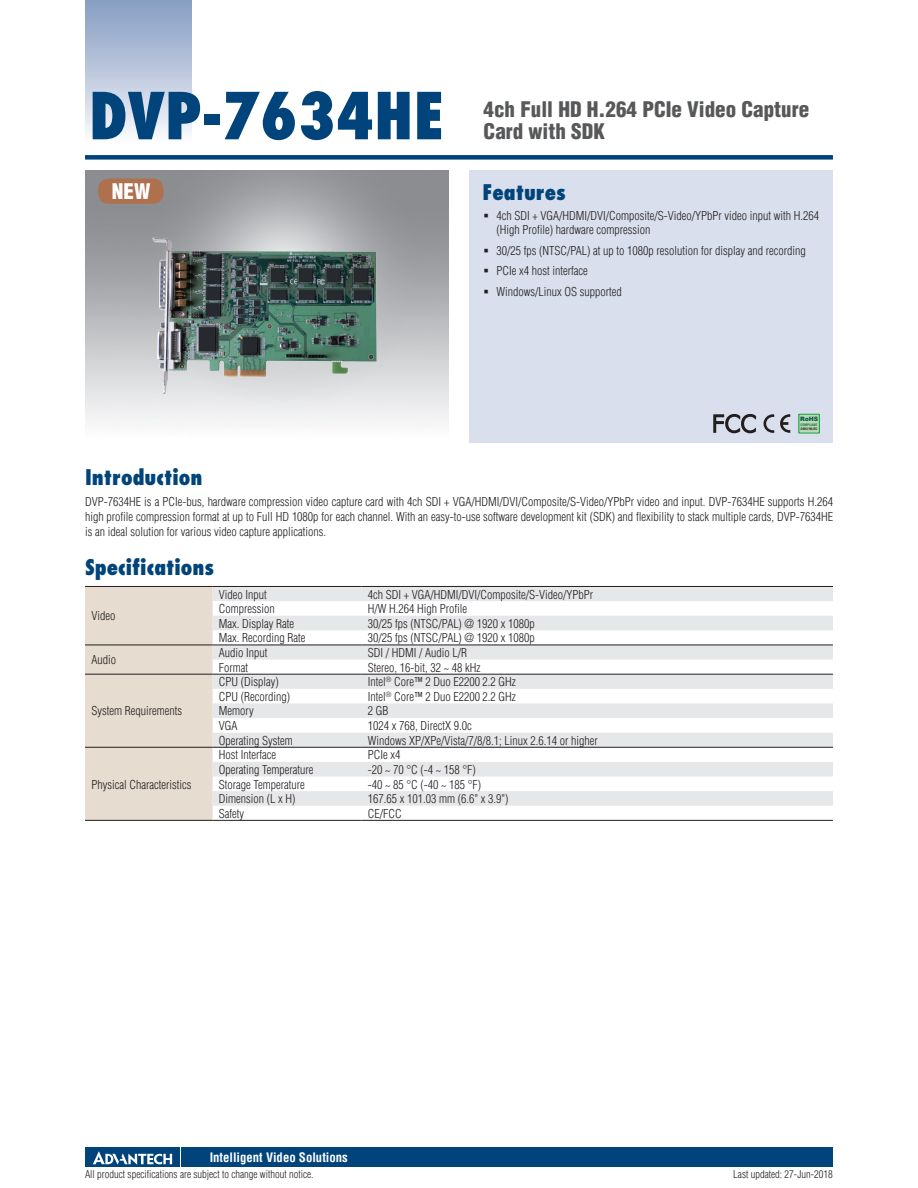
<style>
.page{position:relative;width:918px;height:1188px;background:#fff}
.page>*{position:absolute;margin:0;border:0;box-sizing:border-box;transform-origin:0 0}
.t1{font:800 condensed 63px "Futura";color:#00447b}
.t2{font:900 condensed 21px/22.5px "Helvetica";color:#57585a}
.t3{font:800 condensed 21px "Futura";color:#00447b}
.t4{font:900 condensed 21px "Helvetica";color:#fff}
.t5{font:700 condensed 12.75px "Helvetica";color:#fff}
.t6{font:300 condensed 12px/20.7px "Helvetica";color:#231f20}
.t7{font:300 condensed 10.5px "Helvetica";color:#231f20}
.t8{font:900 6px "Arial";color:#0c5447}
.t9{font:700 condensed 3.3px "Helvetica";color:#231f20;scale:1.11 1}
.t10{font:700 condensed 3.3px "Helvetica";color:#0c6a39;scale:1.05 1}
</style>
<div class="page">
<div style="left:85px;top:155px;width:748px;height:5px;background:#00447b"></div>
<div style="left:85px;top:0;width:106px;height:143px;background:linear-gradient(to bottom,#849bc1,#f9fafc)"></div>
<div style="left:182px;top:1147px;width:651px;height:20px;background:#00447b"></div>
<div style="left:85px;top:1147px;width:95px;height:20px;background:#00447b"></div>
<svg style="left:93px;top:1151px;width:79px;height:14px"></svg>
<div style="left:470px;top:170px;width:363px;height:272px;background:#d9dfec"></div>
<img style="left:85px;top:170px;width:363px;height:255px">
<div style="left:85px;top:587px;width:128px;height:233px;background:#e6dccf"></div>
<svg style="left:213px;top:587px;width:620px;height:219px;fill:#e6e7e9"></svg>
<hr style="left:85px;top:747px;width:128px;height:1px;background:#231f20">
<hr style="left:213px;top:586px;width:148px;height:1px;background:#231f20">
<hr style="left:85px;top:674px;width:128px;height:1px;background:#231f20">
<hr style="left:361px;top:586px;width:472px;height:1px;background:#231f20">
<hr style="left:85px;top:586px;width:128px;height:1px;background:#231f20">
<hr style="left:85px;top:645px;width:128px;height:1px;background:#231f20">
<hr style="left:213px;top:645px;width:148px;height:1px;background:#231f20">
<hr style="left:361px;top:645px;width:472px;height:1px;background:#231f20">
<hr style="left:213px;top:674px;width:148px;height:1px;background:#231f20">
<hr style="left:361px;top:674px;width:472px;height:1px;background:#231f20">
<hr style="left:85px;top:820px;width:128px;height:1px;background:#231f20">
<hr style="left:213px;top:747px;width:148px;height:1px;background:#231f20">
<hr style="left:361px;top:747px;width:472px;height:1px;background:#231f20">
<hr style="left:213px;top:820px;width:148px;height:1px;background:#231f20">
<hr style="left:361px;top:820px;width:472px;height:1px;background:#231f20">
<div style="left:98px;top:179px;width:65px;height:25px;background:#af704e;border-radius:10px"></div>
<img style="left:142px;top:230px;width:251px;height:169px">
<svg style="left:798px;top:414px;width:22px;height:20px"></svg>
<div style="left:799px;top:415px;width:20px;height:18px;background:#b8dbb4"></div>
<svg style="left:764px;top:414px;width:10px;height:19px"></svg>
<svg style="left:780px;top:414px;width:10px;height:19px"></svg>
<svg style="left:713px;top:414px;width:43px;height:20px"></svg>
<h1 class="t1" style="left:89px;top:76px;width:358px">DVP-7634HE</h1>
<h2 class="t2" style="left:484px;top:98px;width:327px">4ch Full HD H.264 PCIe Video Capture<br>Card with SDK</h2>
<h2 class="t4" style="left:112px;top:178px;width:40px">NEW</h2>
<h2 class="t3" style="left:482px;top:179px;width:85px">Features</h2>
<p class="t6" style="left:496px;top:208px;width:324px;line-height:14.2px">4ch SDI + VGA/HDMI/DVI/Composite/S-Video/YPbPr video input with H.264 (High Profile) hardware compression</p>
<p class="t6" style="left:496px;top:240px;width:311px">30/25 fps (NTSC/PAL) at up to 1080p resolution for display and recording<br>PCIe x4 host interface<br>Windows/Linux OS supported</p>
<p class="t8" style="left:800px;top:415px;width:19px">RoHS</p>
<p class="t10" style="left:801px;top:423px;width:18px">COMPLIANT</p>
<p class="t9" style="left:801px;top:427px;width:17px">2002/95/EC</p>
<h2 class="t3" style="left:85px;top:464px;width:119px">Introduction</h2>
<p class="t6" style="left:85px;top:494px;width:750px;line-height:15px;text-align:justify">DVP-7634HE is a PCIe-bus, hardware compression video capture card with 4ch SDI + VGA/HDMI/DVI/Composite/S-Video/YPbPr video and input. DVP-7634HE supports H.264 high profile compression format at up to Full HD 1080p for each channel. With an easy-to-use software development kit (SDK) and flexibility to stack multiple cards, DVP-7634HE is an ideal solution for various video capture applications.</p>
<h2 class="t3" style="left:85px;top:554px;width:131px">Specifications</h2>
<p class="t6" style="left:91px;top:606px;width:25px">Video</p>
<p class="t6" style="left:219px;top:584px;width:49px">Video Input</p>
<p class="t6" style="left:368px;top:584px;width:227px">4ch SDI + VGA/HDMI/DVI/Composite/S-Video/YPbPr</p>
<p class="t6" style="left:219px;top:598px;width:57px">Compression</p>
<p class="t6" style="left:368px;top:598px;width:101px">H/W H.264 High Profile</p>
<p class="t6" style="left:219px;top:613px;width:77px">Max. Display Rate</p>
<p class="t6" style="left:368px;top:613px;width:169px">30/25 fps (NTSC/PAL) @ 1920 x 1080p</p>
<p class="t6" style="left:219px;top:628px;width:88px">Max. Recording Rate</p>
<p class="t6" style="left:368px;top:628px;width:169px">30/25 fps (NTSC/PAL) @ 1920 x 1080p</p>
<p class="t6" style="left:91px;top:650px;width:26px">Audio</p>
<p class="t6" style="left:91px;top:701px;width:92px">System Requirements</p>
<p class="t6" style="left:91px;top:774px;width:101px">Physical Characteristics</p>
<p class="t6" style="left:219px;top:642px;width:50px">Audio Input</p>
<p class="t6" style="left:368px;top:642px;width:101px">SDI / HDMI / Audio L/R</p>
<p class="t6" style="left:219px;top:657px;width:31px">Format</p>
<p class="t6" style="left:368px;top:657px;width:114px">Stereo, 16-bit, 32 ~ 48 kHz</p>
<p class="t6" style="left:219px;top:671px;width:62px">CPU (Display)</p>
<p class="t6" style="left:368px;top:671px;width:150px">Intel<sup>®</sup> Core™ 2 Duo E2200 2.2 GHz</p>
<p class="t6" style="left:219px;top:686px;width:73px">CPU (Recording)</p>
<p class="t6" style="left:368px;top:686px;width:150px">Intel<sup>®</sup> Core™ 2 Duo E2200 2.2 GHz</p>
<p class="t6" style="left:219px;top:701px;width:36px">Memory</p>
<p class="t6" style="left:368px;top:701px;width:22px">2 GB</p>
<p class="t6" style="left:219px;top:715px;width:20px">VGA</p>
<p class="t6" style="left:368px;top:715px;width:105px">1024 x 768, DirectX 9.0c</p>
<p class="t6" style="left:219px;top:730px;width:75px">Operating System</p>
<p class="t6" style="left:368px;top:730px;width:231px">Windows XP/XPe/Vista/7/8/8.1; Linux 2.6.14 or higher</p>
<p class="t6" style="left:219px;top:745px;width:59px">Host Interface</p>
<p class="t6" style="left:368px;top:745px;width:34px">PCIe x4</p>
<p class="t6" style="left:219px;top:759px;width:96px">Operating Temperature</p>
<p class="t6" style="left:368px;top:759px;width:110px">-20 ~ 70 °C (-4 ~ 158 °F)</p>
<p class="t6" style="left:219px;top:774px;width:87px">Storage Temperature</p>
<p class="t6" style="left:368px;top:774px;width:115px">-40 ~ 85 °C (-40 ~ 185 °F)</p>
<p class="t6" style="left:219px;top:788px;width:78px">Dimension (L x H)</p>
<p class="t6" style="left:368px;top:788px;width:142px">167.65 x 101.03 mm (6.6" x 3.9")</p>
<p class="t6" style="left:219px;top:803px;width:27px">Safety</p>
<p class="t6" style="left:368px;top:803px;width:36px">CE/FCC</p>
<p class="t5" style="left:210px;top:1150px;width:140px">Intelligent Video Solutions</p>
<p class="t7" style="left:85px;top:1168px;width:230px">All product specifications are subject to change without notice.</p>
<p class="t7" style="left:733px;top:1168px;width:101px">Last updated: 27-Jun-2018</p>
</div>
